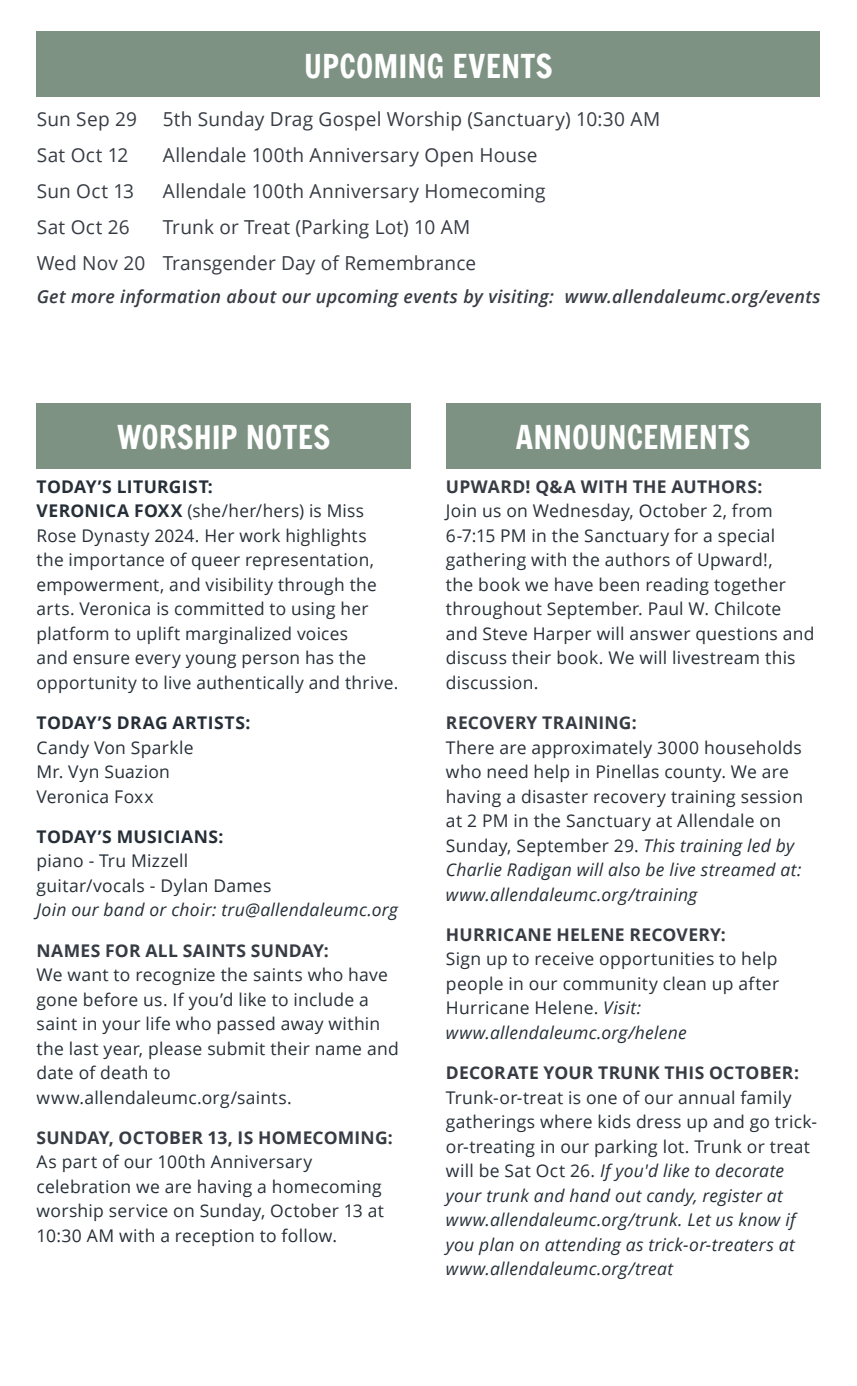
<style>
.page{position:relative;width:857px;height:1386px;background:#fff}
.page>*{position:absolute;margin:0;border:0;box-sizing:border-box;transform-origin:0 0}
.t1{font:31.5px "Francois One";letter-spacing:.005em;color:#fff}
.t2{font:19.25px/36.2px "Open Sans";letter-spacing:.01em;color:#373c44}
.t3{font:italic 600 17.85px "Open Sans";letter-spacing:.015em;color:#373c44}
.t4{font:17.5px/24.5px "Open Sans";letter-spacing:.015em;color:#262f38}
.t5{font:italic 17.5px/24.5px "Open Sans";letter-spacing:.015em;color:#262f38}
.t6{font:700 17.5px "Open Sans";letter-spacing:.015em;color:#373c44}
.t7{font:700 17.5px "Open Sans";letter-spacing:.02em;color:#262f38}
.s1{font-weight:700}
.s2{font-style:italic}
.s3{font-style:normal}
</style>
<div class="page">
<div style="left:37px;top:32px;width:783px;height:65px;background:#7d9282"></div>
<div style="left:446px;top:403px;width:374px;height:65px;background:#7d9282"></div>
<div style="left:37px;top:403px;width:374px;height:65px;background:#7d9282"></div>
<h1 class="t1" style="left:304px;top:49px;width:250px">UPCOMING EVENTS</h1>
<p class="t2" style="left:37px;top:100px;width:102px">Sun Sep 29</p>
<p class="t2" style="left:163px;top:100px;width:499px">5th Sunday Drag Gospel Worship (Sanctuary) 10:30 AM</p>
<p class="t2" style="left:37px;top:136px;width:93px">Sat Oct 12</p>
<p class="t2" style="left:163px;top:136px;width:376px">Allendale 100th Anniversary Open House</p>
<p class="t2" style="left:37px;top:172px;width:99px">Sun Oct 13</p>
<p class="t2" style="left:163px;top:172px;width:384px">Allendale 100th Anniversary Homecoming</p>
<p class="t2" style="left:37px;top:208px;width:94px">Sat Oct 26</p>
<p class="t2" style="left:37px;top:208px;width:441px;text-indent:126px">Trunk or Treat (Parking Lot) 10 AM<br>Wed Nov 20 Transgender Day of Remembrance</p>
<p class="t3" style="left:37px;top:284px;width:785px">Get more information about our upcoming events by visiting: www.allendaleumc.org/events</p>
<h1 class="t1" style="left:117px;top:420px;width:215px">WORSHIP NOTES</h1>
<p class="t4" style="left:37px;top:474px;width:363px"><span class="s1">TODAY’S LITURGIST:<br>VERONICA FOxx</span> (she/her/hers) is Miss Rose Dynasty 2024. Her work highlights<br>the importance of queer representation, empowerment, and visibility through the arts. Veronica is committed to using her platform to uplift marginalized voices<br>and ensure every young person has the opportunity to live authentically and thrive.</p>
<p class="t7" style="left:37px;top:710px;width:215px">TODAY’S DRAG ARTISTS:</p>
<p class="t4" style="left:37px;top:735px;width:158px">Candy Von Sparkle<br>Mr. Vyn Suazion<br>Veronica Foxx</p>
<p class="t7" style="left:37px;top:824px;width:188px">TODAY’S MUSICIANS:</p>
<p class="t4" style="left:37px;top:848px;width:236px">piano - Tru Mizzell guitar/vocals - Dylan Dames</p>
<p class="t5" style="left:37px;top:897px;width:363px">Join our band or choir: tru@allendaleumc.org</p>
<p class="t6" style="left:37px;top:938px;width:294px">NAMES FOR ALL SAINTS SUNDAY:</p>
<p class="t4" style="left:37px;top:962px;width:364px">We want to recognize the saints who have gone before us. If you’d like to include a saint in your life who passed away within the last year, please submit their name and date of death to www.allendaleumc.org/saints.</p>
<p class="t6" style="left:37px;top:1125px;width:358px">SUNDAY, OCTOBER 13, IS HOMECOMING:</p>
<p class="t4" style="left:37px;top:1149px;width:349px">As part of our 100th Anniversary celebration we are having a homecoming worship service on Sunday, October 13 at 10:30 AM with a reception to follow.</p>
<h1 class="t1" style="left:516px;top:420px;width:236px">ANNOUNCEMENTS</h1>
<p class="t6" style="left:446px;top:474px;width:318px">UPWARD! Q&amp;A WITH THE AUTHORS:</p>
<p class="t4" style="left:446px;top:498px;width:370px">Join us on Wednesday, October 2, from 6-7:15 PM in the Sanctuary for a special gathering with the authors of Upward!,<br>the book we have been reading together throughout September. Paul W. Chilcote and Steve Harper will answer questions and discuss their book. We will livestream this discussion.</p>
<p class="t6" style="left:446px;top:710px;width:192px">RECOVERY TRAINING:</p>
<p class="t4" style="left:446px;top:735px;width:359px">There are approximately 3000 households who need help in Pinellas county. We are having a disaster recovery training session at 2 PM in the Sanctuary at Allendale on Sunday, September 29. <span class="s2">This training led by Charlie Radigan will also be live streamed at: www.allendaleumc.org/training</span></p>
<p class="t6" style="left:446px;top:922px;width:281px">HURRICANE HELENE RECOVERY:</p>
<p class="t4" style="left:446px;top:946px;width:335px">Sign up to receive opportunities to help people in our community clean up after Hurricane Helene. <span class="s2">Visit: www.allendaleumc.org/helene</span></p>
<p class="t6" style="left:446px;top:1060px;width:355px">DECORATE YOUR TRUNK THIS OCTOBER:</p>
<p class="t5" style="left:446px;top:1085px;width:372px"><span class="s3">Trunk-or-treat is one of our annual family gatherings where kids dress up and go trick&shy;or-treating in our parking lot. Trunk or treat will be Sat Oct 26.</span> If you'd like to decorate your trunk and hand out candy, register at www.allendaleumc.org/trunk. Let us know if you plan on attending as trick-or-treaters at www.allendaleumc.org/treat</p>
</div>
